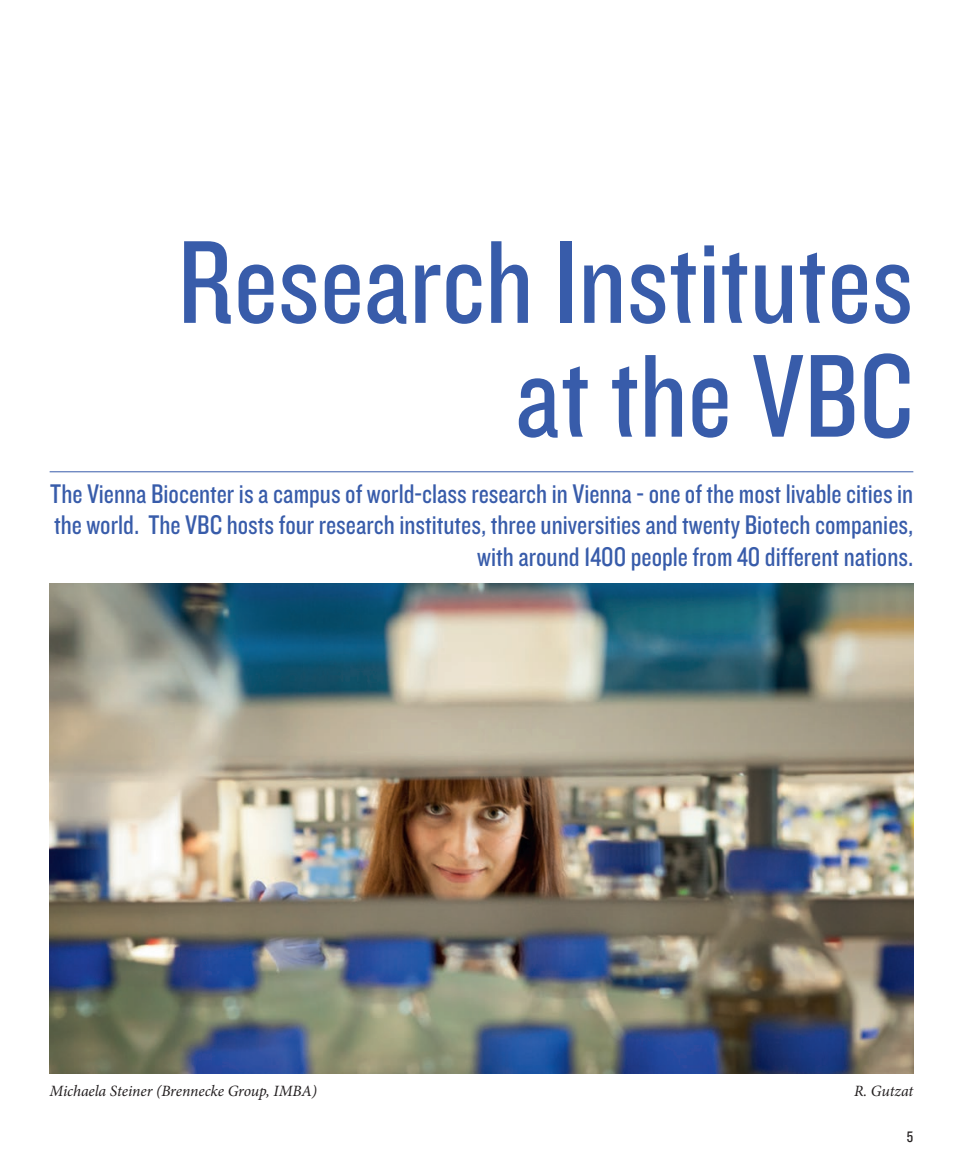
<style>
.page{position:relative;width:963px;height:1166px;background:#fff}
.page>*{position:absolute;margin:0;border:0;box-sizing:border-box;transform-origin:0 0}
.t1{font:122.5px/113.8px "Knockout HTF29 Junior Liteweight";color:#385caa;text-align:right}
.t2{font:28px/31.5px "Knockout HTF29 Junior Liteweight";color:#385caa;text-align:right}
.t3{font:italic 15.75px "Minion Pro";letter-spacing:-.01em;color:#231f20}
.t4{font:15.75px "Knockout HTF29 Junior Liteweight";color:#231f20}
</style>
<div class="page">
<hr style="left:50px;top:471px;width:863px;height:1px;background:#385caa">
<img style="left:50px;top:583px;width:863px;height:490px">
<h1 class="t1" style="left:177px;top:229px;width:737px">Research Institutes at the VBC</h1>
<p class="t2" style="left:50px;top:479px;width:864px">The Vienna Biocenter is a campus of world-class research in Vienna - one of the most livable cities in the world. The VBC hosts four research institutes, three universities and twenty Biotech companies, with around 1400 people from 40 different nations.</p>
<p class="t3" style="left:50px;top:1080px;width:269px">Michaela Steiner (Brennecke Group, IMBA)</p>
<p class="t3" style="left:853px;top:1080px;width:61px">R. Gutzat</p>
<p class="t4" style="left:906px;top:1128px;width:8px">5</p>
</div>
